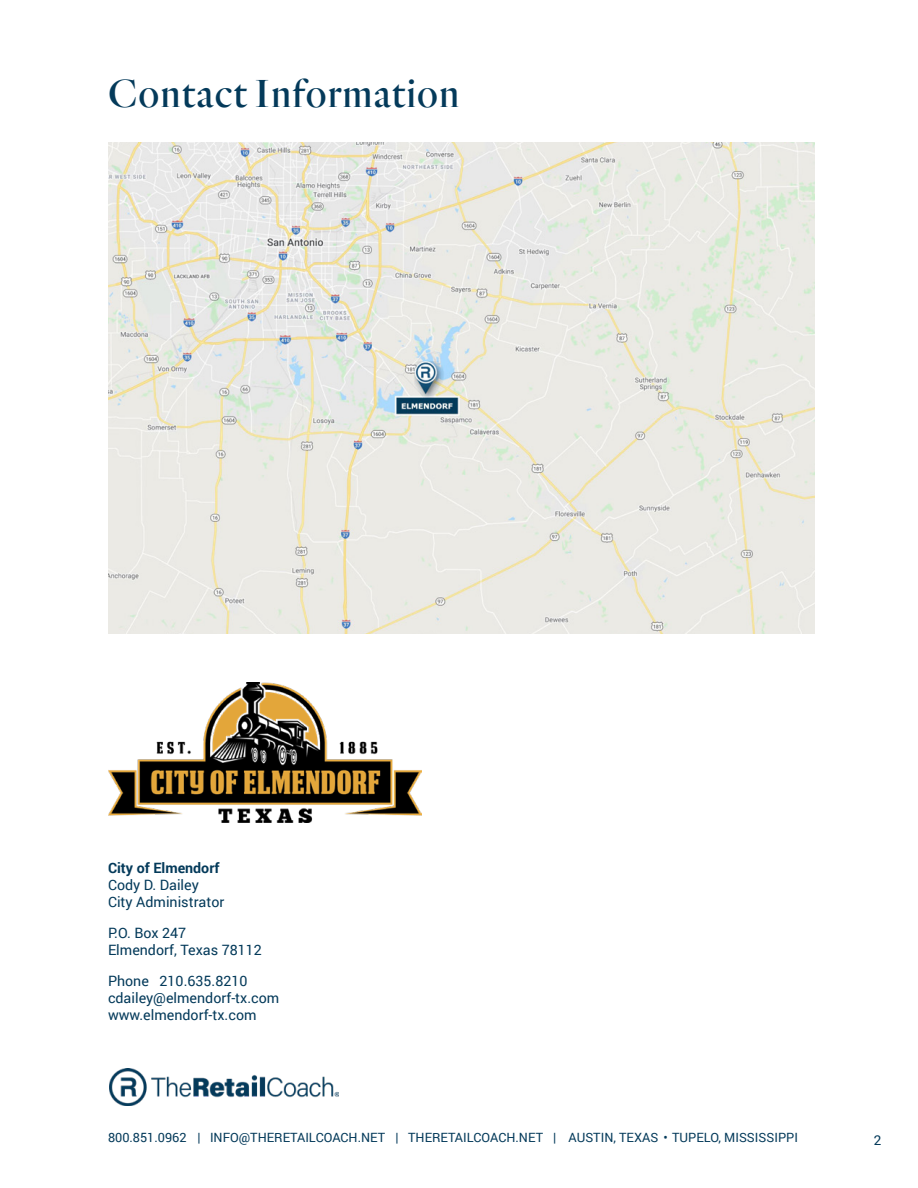
<style>
.page{position:relative;width:918px;height:1188px;background:#fff}
.page>*{position:absolute;margin:0;border:0;box-sizing:border-box;transform-origin:0 0}
.BlueTitles{font:40.5px "TRC Quarto Regular";letter-spacing:.025em;color:#043a5a}
.t1{font:14.25px/17.1px "Roboto";color:#043a5a}
.t2{font:700 14.25px "Roboto";color:#043a5a}
.t3{font:13.5px "Roboto";color:#043a5a}
.t4{font:12.75px "Roboto";color:#043a5a}
</style>
<div class="page">
<img style="left:109px;top:682px;width:312px;height:141px">
<img style="left:109px;top:142px;width:706px;height:491px">
<img style="left:110px;top:1068px;width:228px;height:38px">
<p class="BlueTitles" style="left:108px;top:69px;width:353px">Contact Information</p>
<p class="t2" style="left:108px;top:858px;width:113px">City of Elmendorf</p>
<p class="t1" style="left:108px;top:876px;width:118px">Cody D. Dailey<br>City Administrator</p>
<p class="t1" style="left:108px;top:924px;width:80px">P.O. Box 247</p>
<p class="t1" style="left:108px;top:941px;width:155px">Elmendorf, Texas 78112</p>
<p class="t1" style="left:108px;top:972px;width:141px">Phone 210.635.8210</p>
<p class="t1" style="left:108px;top:989px;width:173px">cdailey@elmendorf-tx.com</p>
<p class="t1" style="left:108px;top:1006px;width:150px">www.elmendorf-tx.com</p>
<p class="t4" style="left:108px;top:1128px;width:692px">800.851.0962 | INFO@THERETAILCOACH.NET | THERETAILCOACH.NET | AUSTIN, TEXAS • TUPELO, MISSISSIPPI</p>
<p class="t3" style="left:874px;top:1131px;width:9px">2</p>
</div>
